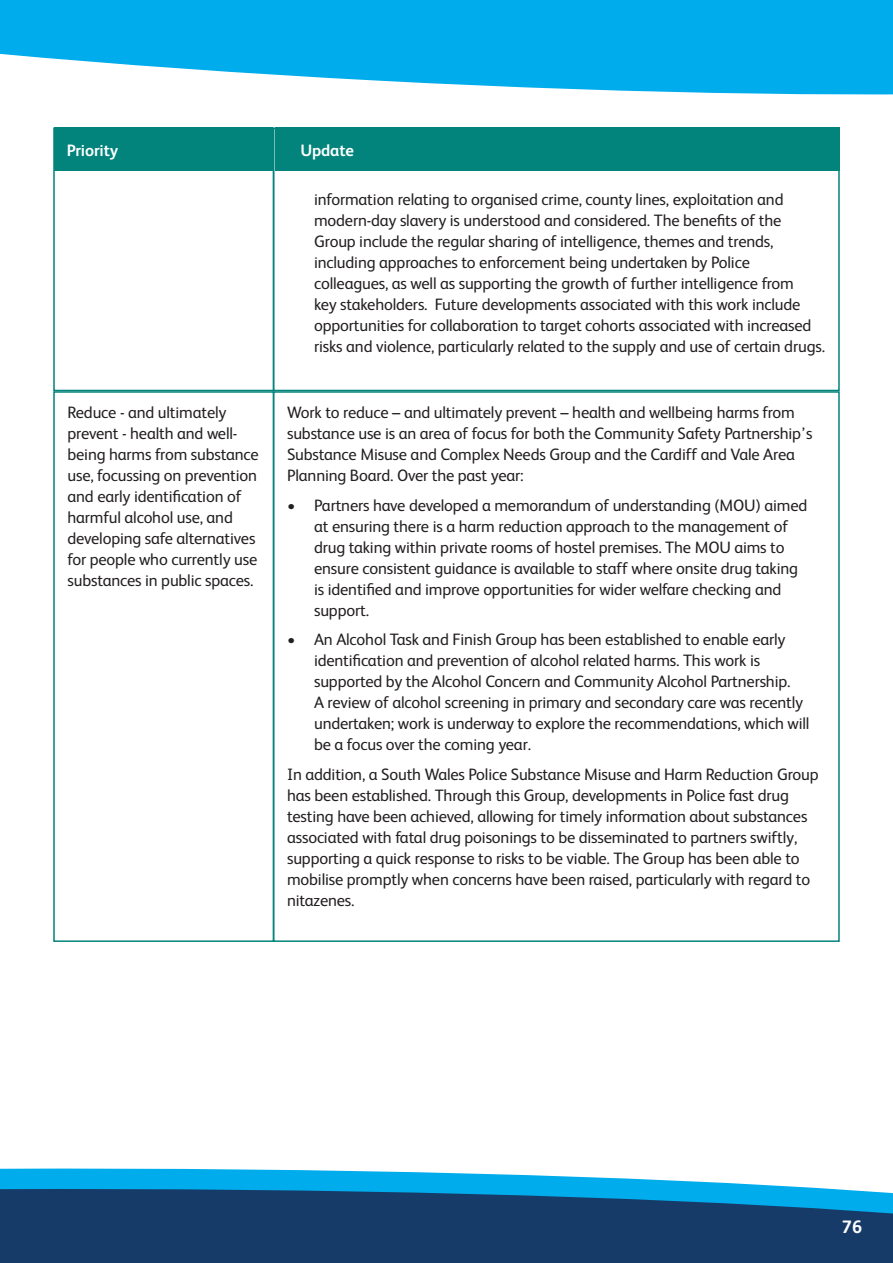
<style>
.page{position:relative;width:893px;height:1263px;background:#fff}
.page>*{position:absolute;margin:0;border:0;box-sizing:border-box;transform-origin:0 0}
.t1{font:700 18px "FS Albert";color:#fff}
.Body{font:16.5px/21px "FS Albert";letter-spacing:-.01em;color:#231f20}
.Body-2{font:700 16.5px "FS Albert";letter-spacing:-.01em;color:#fff}
</style>
<div class="page">
<div style="left:54px;top:128px;width:219px;height:43px;background:#02837b"></div>
<div style="left:275px;top:128px;width:565px;height:43px;background:#02837b"></div>
<div style="left:273px;top:128px;width:567px;height:263px;border:2px solid #02837b"></div>
<div style="left:53px;top:128px;width:221px;height:263px;border:2px solid #02837b"></div>
<div style="left:53px;top:391px;width:221px;height:551px;border:2px solid #02837b"></div>
<svg style="left:0;top:0;width:893px;height:95px;background:#26b8ed"></svg>
<svg style="left:0;top:1168px;width:781px;height:18px;fill:#00aceb"></svg>
<svg style="left:0;top:1186px;width:893px;height:77px;background:#154a79"></svg>
<p class="Body-2" style="left:67px;top:139px;width:53px">Priority</p>
<p class="Body-2" style="left:301px;top:139px;width:55px">Update</p>
<p class="Body" style="left:314px;top:188px;width:512px">information relating to organised crime, county lines, exploitation and modern-day slavery is understood and considered. The benefits of the Group include the regular sharing of intelligence, themes and trends, including approaches to enforcement being undertaken by Police colleagues, as well as supporting the growth of further intelligence from<br>key stakeholders. Future developments associated with this work include opportunities for collaboration to target cohorts associated with increased risks and violence, particularly related to the supply and use of certain drugs.</p>
<p class="Body" style="left:68px;top:401px;width:193px">Reduce - and ultimately prevent - health and well&shy;being harms from substance use, focussing on prevention and early identification of harmful alcohol use, and developing safe alternatives for people who currently use substances in public spaces.</p>
<p class="Body" style="left:287px;top:401px;width:527px">Work to reduce – and ultimately prevent – health and wellbeing harms from substance use is an area of focus for both the Community Safety Partnership’s Substance Misuse and Complex Needs Group and the Cardiff and Vale Area Planning Board. Over the past year:</p>
<p class="Body" style="left:314px;top:494px;width:495px;text-indent:-27px">• Partners have developed a memorandum of understanding (MOU) aimed at ensuring there is a harm reduction approach to the management of drug taking within private rooms of hostel premises. The MOU aims to ensure consistent guidance is available to staff where onsite drug taking is identified and improve opportunities for wider welfare checking and support.</p>
<p class="Body" style="left:314px;top:628px;width:497px;text-indent:-27px">• An Alcohol Task and Finish Group has been established to enable early identification and prevention of alcohol related harms. This work is supported by the Alcohol Concern and Community Alcohol Partnership.<br>A review of alcohol screening in primary and secondary care was recently undertaken; work is underway to explore the recommendations, which will be a focus over the coming year.</p>
<p class="Body" style="left:287px;top:763px;width:533px">In addition, a South Wales Police Substance Misuse and Harm Reduction Group has been established. Through this Group, developments in Police fast drug testing have been achieved, allowing for timely information about substances associated with fatal drug poisonings to be disseminated to partners swiftly, supporting a quick response to risks to be viable. The Group has been able to mobilise promptly when concerns have been raised, particularly with regard to nitazenes.</p>
<p class="t1" style="left:842px;top:1215px;width:22px">76</p>
</div>
